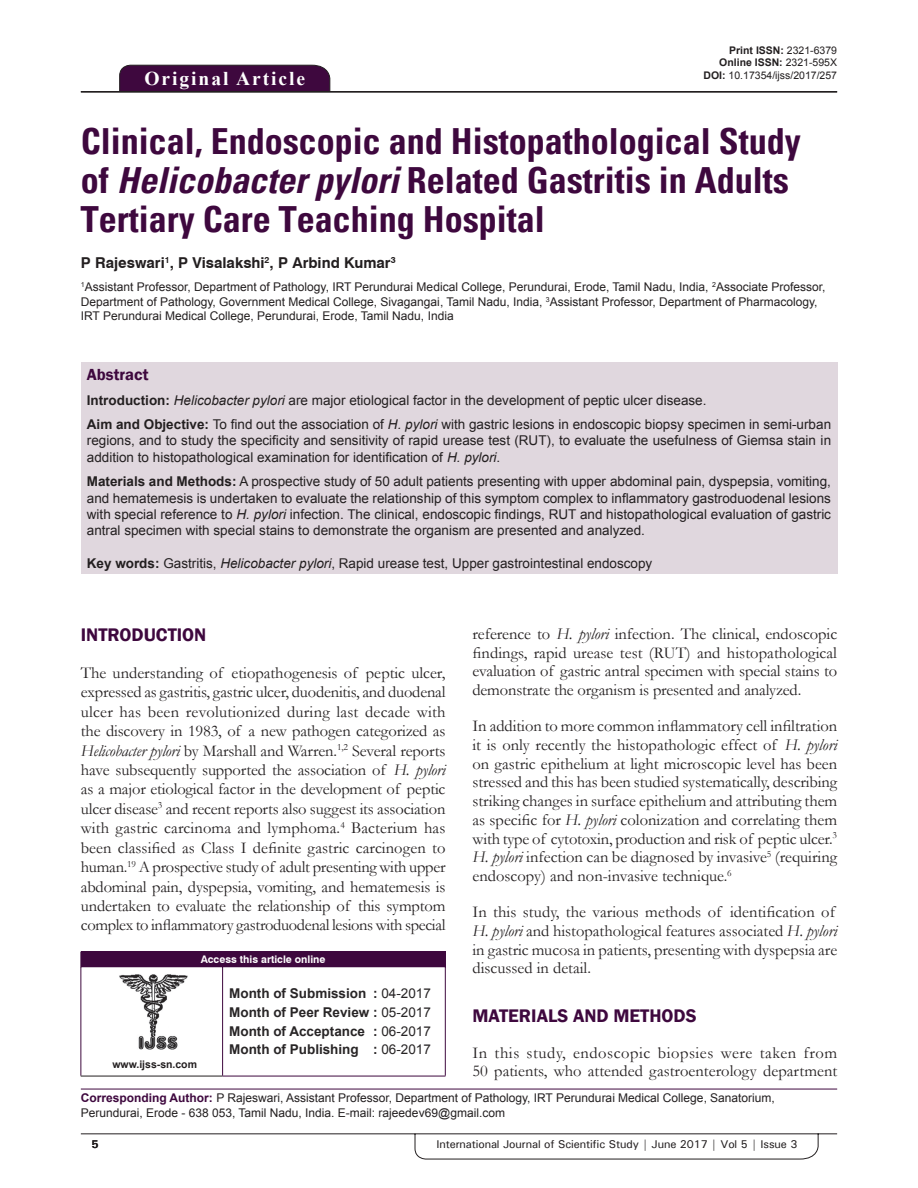
<style>
.page{position:relative;width:918px;height:1188px;background:#fff}
.page>*{position:absolute;margin:0;border:0;box-sizing:border-box;transform-origin:0 0}
.t1{font:700 condensed 36px/39px "Univers";color:#3e083e}
.t2{font:700 19.5px "Times New Roman";letter-spacing:.1em;color:#fff}
.t3{font:600 18.75px "Franklin Gothic";color:#3e083e}
.t4{font:16.5px/18.8px "Garamond";color:#231f20;text-align:justify}
.t5{font:600 16.5px "Franklin Gothic";color:#3e083e}
.t6{font:700 15px "Swiss 721 BT";color:#231f20}
.t7{font:13.5px/16.2px "Arial";color:#231f20}
.t8{font:700 13.5px/18.8px "Arial";color:#282526;text-align:justify}
.t9{font:12px/14.4px "Arial";color:#231f20}
.t10{font:500 11.25px "Univers";letter-spacing:-.01em;color:#231f20}
.t11{font:700 11.25px "Univers";color:#231f20}
.t12{font:10.5px/12.6px "Arial";color:#231f20;text-align:right}
.t13{font:700 10.5px "Swiss 721 BT";color:#fff}
.t14{font:700 10.5px "Arial";color:#231f20}
.s1{font-weight:700}
.s2{font-style:italic}
.s3{font-weight:400}
.s4{font-weight:700;color:#3e083e}
</style>
<div class="page">
<svg style="left:80px;top:1133px;width:758px;height:26px"></svg>
<div style="left:119px;top:65px;width:211px;height:26px;background:#3e083e"></div>
<hr style="left:81px;top:91px;width:756px;height:1px;background:#231f20">
<div style="left:81px;top:362px;width:756px;height:212px;background:#e0d7de"></div>
<img style="left:119px;top:974px;width:69px;height:76px">
<div style="left:81px;top:952px;width:364px;height:15px;background:#3e083e"></div>
<svg style="left:445px;top:952px;width:1px;height:15px"></svg>
<hr style="left:81px;top:967px;width:142px;height:1px;background:#3e083e">
<hr style="left:81px;top:967px;width:1px;height:109px;background:#3e083e">
<hr style="left:81px;top:1076px;width:142px;height:1px;background:#231f20">
<hr style="left:223px;top:967px;width:223px;height:1px;background:#3e083e">
<hr style="left:222px;top:967px;width:1px;height:109px;background:#3e083e">
<hr style="left:445px;top:967px;width:1px;height:109px;background:#3e083e">
<hr style="left:223px;top:1076px;width:223px;height:1px;background:#3e083e">
<hr style="left:81px;top:1089px;width:756px;height:1px;background:#3e083e">
<p class="t2" style="left:144px;top:67px;width:162px">Original Article</p>
<p class="t12" style="left:704px;top:44px;width:135px"><span class="s1">Print ISSN:</span> 2321-6379<br><span class="s1">Online ISSN:</span> 2321-595X<br><span class="s1">DOI:</span> 10.17354/ijss/2017/257</p>
<h1 class="t1" style="left:81px;top:122px;width:722px">Clinical, Endoscopic and Histopathological Study of <span class="s2">Helicobacter pylori</span> Related Gastritis in Adults<br>Tertiary Care Teaching Hospital</h1>
<p class="t6" style="left:81px;top:254px;width:316px">P Rajeswari<sup>1</sup>, P Visalakshi<sup>2</sup>, P Arbind Kumar<sup>3</sup></p>
<p class="t9" style="left:81px;top:280px;width:746px"><sup>1</sup>Assistant Professor, Department of Pathology, IRT Perundurai Medical College, Perundurai, Erode, Tamil Nadu, India, <sup>2</sup>Associate Professor,<br>Department of Pathology, Government Medical College, Sivagangai, Tamil Nadu, India, <sup>3</sup>Assistant Professor, Department of Pharmacology,<br>IRT Perundurai Medical College, Perundurai, Erode, Tamil Nadu, India</p>
<p class="t5" style="left:87px;top:365px;width:63px">Abstract</p>
<p class="t7" style="left:87px;top:387px;width:746px;line-height:24.8px"><span class="s1">Introduction:</span> <span class="s2">Helicobacter pylori</span> are major etiological factor in the development of peptic ulcer disease.<br><span class="s1">Aim and Objective:</span> To find out the association of <span class="s2">H. pylori</span> with gastric lesions in endoscopic biopsy specimen in semi-urban</p>
<p class="t7" style="left:87px;top:433px;width:746px">regions, and to study the specificity and sensitivity of rapid urease test (RUT), to evaluate the usefulness of Giemsa stain in addition to histopathological examination for identification of <span class="s2">H. pylori</span>.</p>
<p class="t7" style="left:87px;top:474px;width:746px;text-align:justify"><span class="s1">Materials and Methods:</span> A prospective study of 50 adult patients presenting with upper abdominal pain, dyspepsia, vomiting, and hematemesis is undertaken to evaluate the relationship of this symptom complex to inflammatory gastroduodenal lesions with special reference to <span class="s2">H. pylori</span> infection. The clinical, endoscopic findings, RUT and histopathological evaluation of gastric antral specimen with special stains to demonstrate the organism are presented and analyzed.</p>
<p class="t7" style="left:87px;top:555px;width:567px"><span class="s1">Key words:</span> Gastritis, <span class="s2">Helicobacter pylori</span>, Rapid urease test, Upper gastrointestinal endoscopy</p>
<p class="t4" style="left:473px;top:625px;width:366px">reference to <span class="s2">H. pylori</span> infection. The clinical, endoscopic findings, rapid urease test (RUT) and histopathological evaluation of gastric antral specimen with special stains to demonstrate the organism is presented and analyzed.</p>
<p class="t4" style="left:473px;top:717px;width:366px">In addition to more common inflammatory cell infiltration it is only recently the histopathologic effect of <span class="s2">H. pylori </span>on gastric epithelium at light microscopic level has been stressed and this has been studied systematically, describing striking changes in surface epithelium and attributing them as specific for <span class="s2">H. pylori</span> colonization and correlating them with type of cytotoxin, production and risk of peptic ulcer.<sup>3<br></sup><span class="s2">H. pylori</span> infection can be diagnosed by invasive<sup>5</sup> (requiring endoscopy) and non-invasive technique.<sup>6</sup></p>
<p class="t4" style="left:473px;top:903px;width:366px;text-align:left">In this study, the various methods of identification of <span class="s2">H. pylori</span> and histopathological features associated <span class="s2">H. pylori </span>in gastric mucosa in patients, presenting with dyspepsia are discussed in detail.</p>
<p class="t3" style="left:473px;top:1005px;width:226px">MATERIALS AND METHODS</p>
<p class="t4" style="left:473px;top:1043px;width:366px">In this study, endoscopic biopsies were taken from<br>50 patients, who attended gastroenterology department</p>
<p class="t3" style="left:81px;top:624px;width:127px">INTRODUCTION</p>
<p class="t4" style="left:81px;top:663px;width:366px;line-height:19.4px">The understanding of etiopathogenesis of peptic ulcer, expressed as gastritis, gastric ulcer, duodenitis, and duodenal ulcer has been revolutionized during last decade with the discovery in 1983, of a new pathogen categorized as <span class="s2">Helicobacter pylori</span> by Marshall and Warren.<sup>1,2</sup> Several reports have subsequently supported the association of <span class="s2">H. pylori </span>as a major etiological factor in the development of peptic ulcer disease<sup>3</sup> and recent reports also suggest its association with gastric carcinoma and lymphoma.<sup>4</sup> Bacterium has been classified as Class I definite gastric carcinogen to human.<sup>19</sup> A prospective study of adult presenting with upper abdominal pain, dyspepsia, vomiting, and hematemesis is undertaken to evaluate the relationship of this symptom complex to inflammatory gastroduodenal lesions with special</p>
<p class="t13" style="left:201px;top:953px;width:126px">Access this article online</p>
<p class="t8" style="left:229px;top:984px;width:203px">Month of Submission : <span class="s3">04-2017<br></span>Month of Peer Review : <span class="s3">05-2017<br></span>Month of Acceptance : <span class="s3">06-2017<br></span>Month of Publishing : <span class="s3">06-2017</span></p>
<p class="t9" style="left:81px;top:1091px;width:696px"><span class="s4">Corresponding Author:</span> P Rajeswari, Assistant Professor, Department of Pathology, IRT Perundurai Medical College, Sanatorium,<br>Perundurai, Erode - 638 053, Tamil Nadu, India. E-mail: rajeedev69@gmail.com</p>
<p class="t14" style="left:112px;top:1059px;width:86px">www.ijss-sn.com</p>
<p class="t11" style="left:92px;top:1137px;width:9px">5</p>
<p class="t10" style="left:436px;top:1137px;width:362px">International Journal of Scientific Study | June 2017 | Vol 5 | Issue 3</p>
</div>
